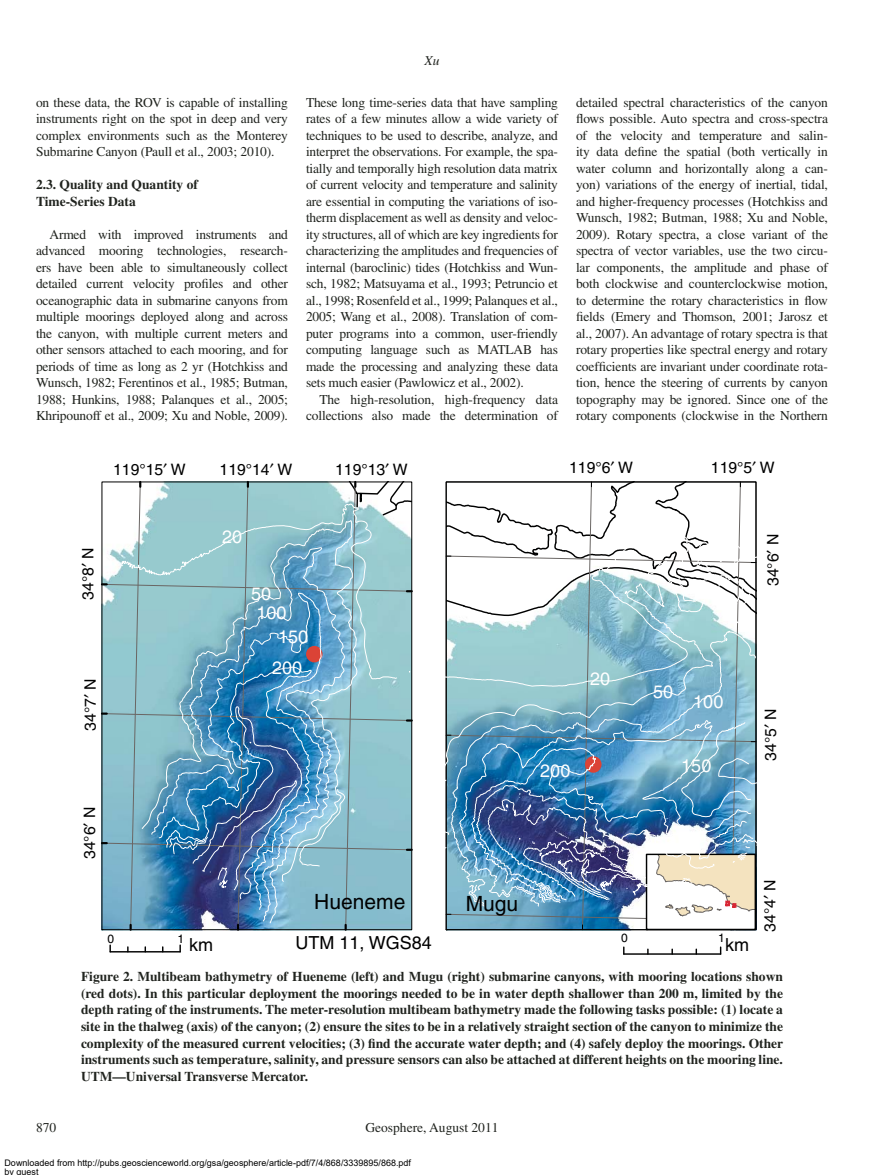
<style>
.page{position:relative;width:891px;height:1175px;background:#fff}
.page>*{position:absolute;margin:0;border:0;box-sizing:border-box;transform-origin:0 0}
.t1{font:21px "Helvetica";color:#000101}
.t2{font:18px/19px "Helvetica";color:#fff}
.t3{font:18px "Helvetica";color:#000101}
.t4{font:15.75px "Helvetica";color:#000101}
.t5{font:13.5px/16.5px "Times";letter-spacing:-.01em;color:#20231e;text-align:justify}
.t6{font:700 13.5px/16.5px "Times";color:#20231e}
.t7{font:italic 13.5px "Times";color:#20231e}
.t8{font:12px "Helvetica";color:#000101}
.t9{font:9px/9px "Arial";color:#000}
</style>
<div class="page">
<svg style="left:623px;top:947px;width:2px;height:7px"></svg>
<hr style="left:624px;top:953px;width:97px;height:1px;background:#000101">
<svg style="left:109px;top:945px;width:2px;height:6px"></svg>
<svg style="left:179px;top:945px;width:2px;height:6px"></svg>
<hr style="left:110px;top:951px;width:70px;height:1px;background:#000101">
<img style="left:101px;top:481px;width:312px;height:449px">
<img style="left:445px;top:481px;width:312px;height:449px">
<p class="t5" style="left:36px;top:95px;width:254px">on these data, the ROV is capable of installing instruments right on the spot in deep and very complex environments such as the Monterey Submarine Canyon (Paull et al., 2003; 2010).</p>
<p class="t6" style="left:36px;top:177px;width:164px">2.3. Quality and Quantity of<br>Time-Series Data</p>
<p class="t5" style="left:36px;top:227px;width:254px;text-indent:13px">Armed with improved instruments and advanced mooring technologies, research&shy;ers have been able to simultaneously collect detailed current velocity profiles and other oceanographic data in submarine canyons from multiple moorings deployed along and across the canyon, with multiple current meters and other sensors attached to each mooring, and for periods of time as long as 2 yr (Hotchkiss and Wunsch, 1982; Ferentinos et al., 1985; Butman, 1988; Hunkins, 1988; Palanques et al., 2005; Khripounoff et al., 2009; Xu and Noble, 2009).</p>
<p class="t7" style="left:425px;top:55px;width:16px">Xu</p>
<p class="t5" style="left:306px;top:95px;width:254px">These long time-series data that have sampling rates of a few minutes allow a wide variety of techniques to be used to describe, analyze, and interpret the observations. For example, the spa&shy;tially and temporally high resolution data matrix of current velocity and temperature and salinity are essential in computing the variations of iso&shy;therm displacement as well as density and veloc&shy;ity structures, all of which are key ingredients for characterizing the amplitudes and frequencies of internal (baroclinic) tides (Hotchkiss and Wun&shy;sch, 1982; Matsuyama et al., 1993; Petruncio et al., 1998; Rosenfeld et al., 1999; Palanques et al., 2005; Wang et al., 2008). Translation of com&shy;puter programs into a common, user-friendly computing language such as MATLAB has made the processing and analyzing these data sets much easier (Pawlowicz et al., 2002).</p>
<p class="t5" style="left:306px;top:392px;width:254px;text-align:right">The high-resolution, high-frequency data collections also made the determination of</p>
<p class="t5" style="left:576px;top:95px;width:254px">detailed spectral characteristics of the canyon flows possible. Auto spectra and cross-spectra of the velocity and temperature and salin&shy;ity data define the spatial (both vertically in water column and horizontally along a can&shy;yon) variations of the energy of inertial, tidal, and higher-frequency processes (Hotchkiss and Wunsch, 1982; Butman, 1988; Xu and Noble, 2009). Rotary spectra, a close variant of the spectra of vector variables, use the two circu&shy;lar components, the amplitude and phase of both clockwise and counterclockwise motion, to determine the rotary characteristics in flow fields (Emery and Thomson, 2001; Jarosz et al., 2007). An advantage of rotary spectra is that rotary properties like spectral energy and rotary coefficients are invariant under coordinate rota&shy;tion, hence the steering of currents by canyon topography may be ignored. Since one of the rotary components (clockwise in the Northern</p>
<p class="t4" style="left:113px;top:463px;width:74px">119°15 W</p>
<p class="t4" style="left:220px;top:464px;width:74px">119°14 W</p>
<p class="t4" style="left:335px;top:463px;width:74px">119°13 W</p>
<p class="t4" style="left:569px;top:462px;width:65px">119°6 W</p>
<p class="t4" style="left:711px;top:462px;width:65px">119°5 W</p>
<p class="t4" style="left:82px;top:599px;width:54px;rotate:-90deg">34°8 N</p>
<p class="t4" style="left:85px;top:731px;width:54px;rotate:-90deg">34°7 N</p>
<p class="t4" style="left:84px;top:859px;width:54px;rotate:-90deg">34°6 N</p>
<h2 class="t2" style="left:222px;top:529px;width:22px">20</h2>
<h2 class="t2" style="left:251px;top:585px;width:37px">50<br>100</h2>
<h2 class="t2" style="left:272px;top:624px;width:38px;line-height:30px;text-align:center">150<br>200</h2>
<h2 class="t2" style="left:590px;top:670px;width:22px">20</h2>
<h2 class="t2" style="left:540px;top:763px;width:32px">200</h2>
<h2 class="t2" style="left:653px;top:683px;width:22px">50</h2>
<h2 class="t2" style="left:693px;top:693px;width:32px">100</h2>
<h2 class="t2" style="left:681px;top:757px;width:32px">150</h2>
<h1 class="t1" style="left:314px;top:894px;width:93px">Hueneme</h1>
<h2 class="t3" style="left:296px;top:936px;width:138px">UTM 11, WGS84</h2>
<h1 class="t1" style="left:466px;top:895px;width:54px">Mugu</h1>
<p class="t8" style="left:108px;top:934px;width:8px">0</p>
<p class="t8" style="left:178px;top:934px;width:8px">1</p>
<p class="t8" style="left:621px;top:933px;width:8px">0</p>
<p class="t8" style="left:718px;top:933px;width:8px">1</p>
<h2 class="t3" style="left:189px;top:938px;width:25px">km</h2>
<h2 class="t3" style="left:725px;top:938px;width:25px">km</h2>
<p class="t4" style="left:767px;top:586px;width:54px;rotate:-90deg">34°6 N</p>
<p class="t4" style="left:765px;top:761px;width:54px;rotate:-90deg">34°5 N</p>
<p class="t4" style="left:764px;top:932px;width:54px;rotate:-90deg">34°4 N</p>
<p class="t6" style="left:81px;top:969px;width:704px;text-align:justify">Figure 2. Multibeam bathymetry of Hueneme (left) and Mugu (right) submarine canyons, with mooring locations shown (red dots). In this particular deployment the moorings needed to be in water depth shallower than 200 m, limited by the depth rating of the instruments. The meter-resolution multibeam bathymetry made the following tasks possible: (1) locate a site in the thalweg (axis) of the canyon; (2) ensure the sites to be in a relatively straight section of the canyon to minimize the complexity of the measured current velocities; (3) find the accurate water depth; and (4) safely deploy the moorings. Other instruments such as temperature, salinity, and pressure sensors can also be attached at different heights on the mooring line.<br>UTM—Universal Transverse Mercator.</p>
<p class="t5" style="left:36px;top:1120px;width:22px">870</p>
<p class="t5" style="left:365px;top:1120px;width:135px">Geosphere, August 2011</p>
<p class="t9" style="left:4px;top:1159px;width:408px">Downloaded from http://pubs.geoscienceworld.org/gsa/geosphere/article-pdf/7/4/868/3339895/868.pdf by guest</p>
</div>
